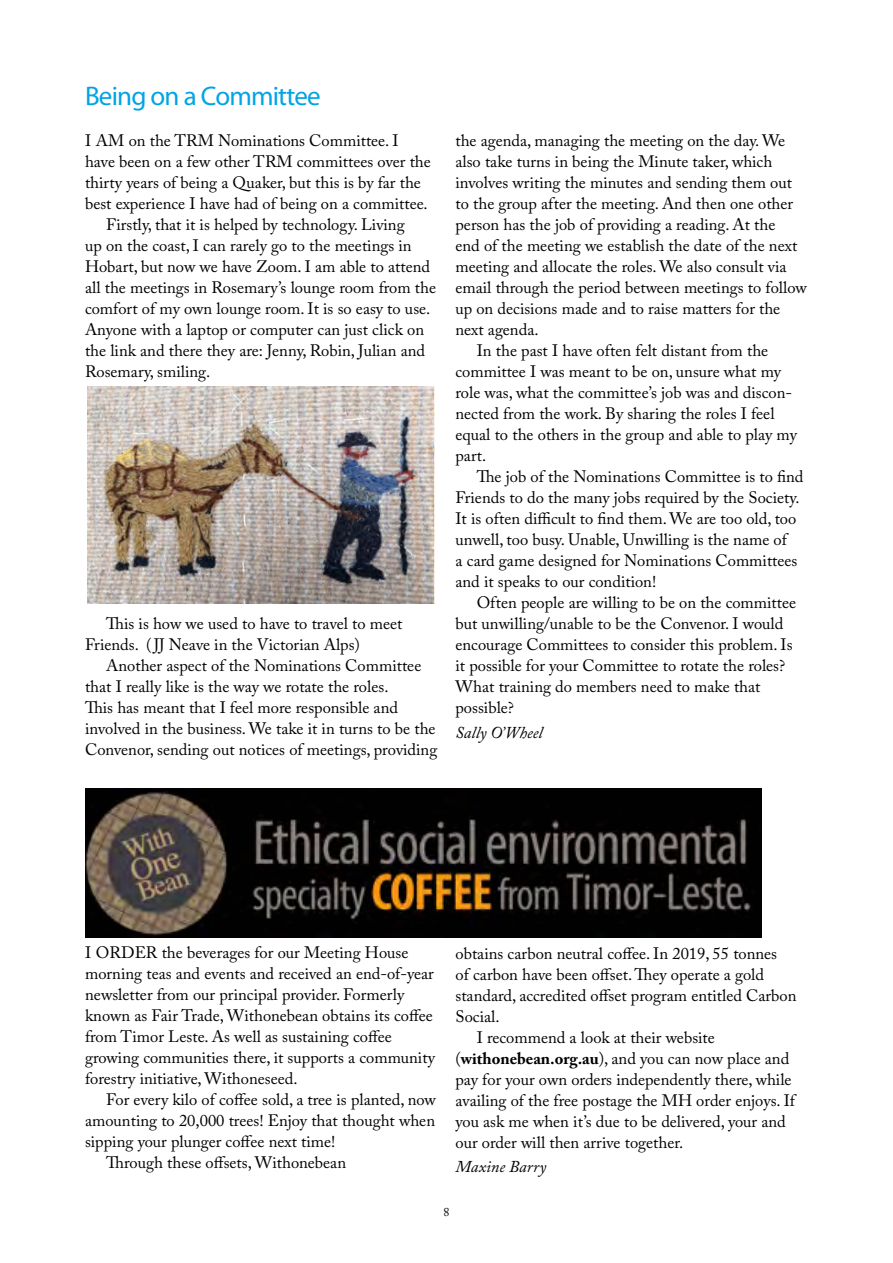
<style>
.page{position:relative;width:893px;height:1263px;background:#fff}
.page>*{position:absolute;margin:0;border:0;box-sizing:border-box;transform-origin:0 0}
.t1{font:27px "Myriad Pro";letter-spacing:-.03em;color:#00a4e4}
.t2{font:16.5px/21px "Adobe Caslon Pro";color:#000}
.t3{font:italic 16.5px "Adobe Caslon Pro";color:#000}
.t4{font:12px "Adobe Caslon Pro";color:#000}
.s1{font-weight:700}
</style>
<div class="page">
<img style="left:88px;top:387px;width:347px;height:217px">
<img style="left:85px;top:789px;width:677px;height:148px">
<h1 class="t1" style="left:85px;top:80px;width:237px">Being on a Committee</h1>
<p class="t2" style="left:85px;top:130px;width:315px">I am on the TRM Nominations Committee. I</p>
<p class="t2" style="left:85px;top:151px;width:347px">have been on a few other TRM committees over the</p>
<p class="t2" style="left:85px;top:172px;width:337px">thirty years of being a Quaker, but this is by far the</p>
<p class="t2" style="left:85px;top:193px;width:344px">best experience I have had of being on a committee.</p>
<p class="t2" style="left:106px;top:214px;width:300px">Firstly, that it is helped by technology. Living</p>
<p class="t2" style="left:85px;top:235px;width:328px">up on the coast, I can rarely go to the meetings in</p>
<p class="t2" style="left:85px;top:256px;width:347px">Hobart, but now we have Zoom. I am able to attend</p>
<p class="t2" style="left:85px;top:277px;width:353px">all the meetings in Rosemary’s lounge room from the</p>
<p class="t2" style="left:85px;top:298px;width:347px">comfort of my own lounge room. It is so easy to use.</p>
<p class="t2" style="left:85px;top:319px;width:341px">Anyone with a laptop or computer can just click on</p>
<p class="t2" style="left:85px;top:340px;width:342px">the link and there they are: Jenny, Robin, Julian and</p>
<p class="t2" style="left:85px;top:361px;width:127px">Rosemary, smiling.</p>
<p class="t2" style="left:85px;top:613px;width:319px;text-indent:21px">This is how we used to have to travel to meet<br>Friends. ( JJ Neave in the Victorian Alps)</p>
<p class="t2" style="left:85px;top:655px;width:354px;text-indent:21px">Another aspect of the Nominations Committee that I really like is the way we rotate the roles.<br>This has meant that I feel more responsible and involved in the business. We take it in turns to be the Convenor, sending out notices of meetings, providing</p>
<p class="t2" style="left:455px;top:130px;width:331px">the agenda, managing the meeting on the day. We</p>
<p class="t2" style="left:455px;top:151px;width:318px">also take turns in being the Minute taker, which</p>
<p class="t2" style="left:455px;top:172px;width:338px">involves writing the minutes and sending them out</p>
<p class="t2" style="left:455px;top:193px;width:339px">to the group after the meeting. And then one other</p>
<p class="t2" style="left:455px;top:214px;width:321px">person has the job of providing a reading. At the</p>
<p class="t2" style="left:455px;top:235px;width:343px">end of the meeting we establish the date of the next</p>
<p class="t2" style="left:455px;top:256px;width:332px">meeting and allocate the roles. We also consult via</p>
<p class="t2" style="left:455px;top:277px;width:353px">email through the period between meetings to follow</p>
<p class="t2" style="left:455px;top:298px;width:326px">up on decisions made and to raise matters for the</p>
<p class="t2" style="left:455px;top:319px;width:85px">next agenda.</p>
<p class="t2" style="left:477px;top:340px;width:293px">In the past I have often felt distant from the</p>
<p class="t2" style="left:455px;top:361px;width:327px">committee I was meant to be on, unsure what my</p>
<p class="t2" style="left:455px;top:382px;width:338px">role was, what the committee’s job was and discon-</p>
<p class="t2" style="left:455px;top:403px;width:321px">nected from the work. By sharing the roles I feel</p>
<p class="t2" style="left:455px;top:424px;width:343px">equal to the others in the group and able to play my</p>
<p class="t2" style="left:455px;top:445px;width:32px">part.</p>
<p class="t2" style="left:477px;top:466px;width:328px">The job of the Nominations Committee is to find</p>
<p class="t2" style="left:455px;top:487px;width:346px">Friends to do the many jobs required by the Society.</p>
<p class="t2" style="left:455px;top:508px;width:342px">It is often difficult to find them. We are too old, too</p>
<p class="t2" style="left:455px;top:529px;width:333px">unwell, too busy. Unable, Unwilling is the name of</p>
<p class="t2" style="left:455px;top:550px;width:343px">a card game designed for Nominations Committees</p>
<p class="t2" style="left:455px;top:571px;width:202px">and it speaks to our condition!</p>
<p class="t2" style="left:477px;top:592px;width:321px">Often people are willing to be on the committee</p>
<p class="t2" style="left:455px;top:613px;width:329px">but unwilling/unable to be the Convenor. I would</p>
<p class="t2" style="left:455px;top:634px;width:339px">encourage Committees to consider this problem. Is</p>
<p class="t2" style="left:455px;top:655px;width:331px">it possible for your Committee to rotate the roles?</p>
<p class="t2" style="left:455px;top:676px;width:306px">What training do members need to make that</p>
<p class="t2" style="left:455px;top:697px;width:60px">possible?</p>
<p class="t3" style="left:455px;top:722px;width:89px">Sally O’Wheel</p>
<p class="t2" style="left:85px;top:942px;width:351px">I ord er the beverages for our Meeting House morning teas and events and received an end-of-year newsletter from our principal provider. Formerly known as Fair Trade, Withonebean obtains its coffee from Timor Leste. As well as sustaining coffee growing communities there, it supports a community forestry initiative, Withoneseed.</p>
<p class="t2" style="left:106px;top:1089px;width:331px">For every kilo of coffee sold, a tree is planted, now</p>
<p class="t2" style="left:85px;top:1110px;width:352px">amounting to 20,000 trees! Enjoy that thought when</p>
<p class="t2" style="left:85px;top:1131px;width:252px">sipping your plunger coffee next time!</p>
<p class="t2" style="left:106px;top:1152px;width:241px">Through these offsets, Withonebean</p>
<p class="t2" style="left:455px;top:942px;width:323px">obtains carbon neutral coffee. In 2019, 55 tonnes</p>
<p class="t2" style="left:455px;top:963px;width:310px">of carbon have been offset. They operate a gold</p>
<p class="t2" style="left:455px;top:984px;width:343px">standard, accredited offset program entitled Carbon</p>
<p class="t2" style="left:455px;top:1005px;width:46px">Social.</p>
<p class="t2" style="left:477px;top:1026px;width:240px">I recommend a look at their website</p>
<p class="t2" style="left:455px;top:1047px;width:335px">(<span class="s1">withonebean.org.au</span>), and you can now place and</p>
<p class="t2" style="left:455px;top:1068px;width:338px">pay for your own orders independently there, while</p>
<p class="t2" style="left:455px;top:1089px;width:341px">availing of the free postage the MH order enjoys. If</p>
<p class="t2" style="left:455px;top:1110px;width:332px">you ask me when it’s due to be delivered, your and</p>
<p class="t2" style="left:455px;top:1131px;width:229px">our order will then arrive together.</p>
<p class="t3" style="left:455px;top:1156px;width:92px">Maxine Barry</p>
<p class="t4" style="left:443px;top:1205px;width:7px">8</p>
</div>
